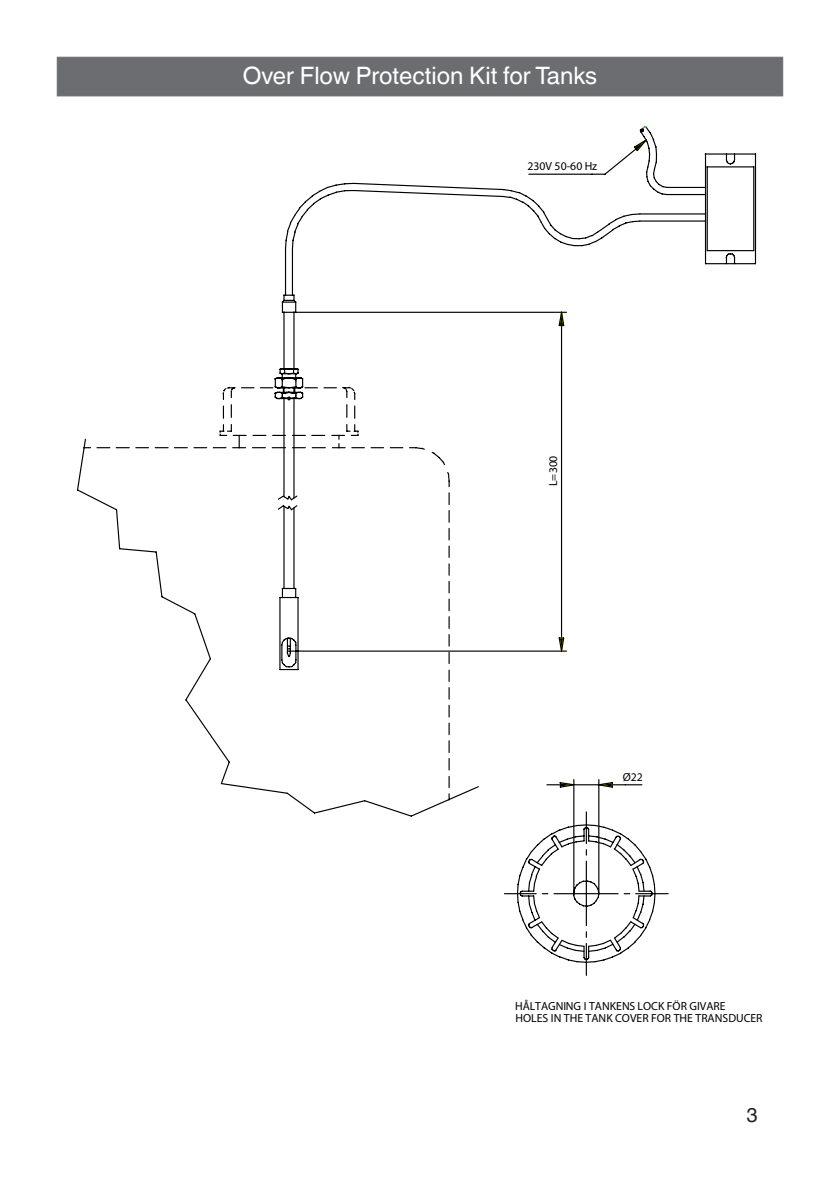
<style>
.page{position:relative;width:840px;height:1191px;background:#fff}
.page>*{position:absolute;margin:0;border:0;box-sizing:border-box;transform-origin:0 0}
.Layout_Prod{font:24px "Helvetica Linotype";color:#fff}
.t1{font:20px "Helvetica Linotype";color:#231f20}
.t2{font:11.8px/12.4px "Helvetica";color:#000}
</style>
<div class="page">
<div style="left:57px;top:57px;width:725px;height:39px;background:#6c6d70"></div>
<svg style="left:655px;top:153px;width:101px;height:112px"></svg>
<svg style="left:528px;top:125px;width:178px;height:90px"></svg>
<svg style="left:77px;top:182px;width:563px;height:615px"></svg>
<svg style="left:291px;top:189px;width:364px;height:628px"></svg>
<svg style="left:503px;top:778px;width:166px;height:198px"></svg>
<svg style="left:285px;top:395px;width:7px;height:6px"></svg>
<p class="Layout_Prod" style="left:243px;top:61px;width:355px">Over Flow Protection Kit for Tanks</p>
<p class="t2" style="left:527px;top:159px;width:71px">230V 50-60 Hz</p>
<p class="t2" style="left:546px;top:486px;width:32px;rotate:-90deg">L=300</p>
<p class="t2" style="left:622px;top:770px;width:21px">Ø22</p>
<p class="t2" style="left:514px;top:999px;width:249px">HÅLTAGNING I TANKENS LOCK FÖR GIVARE<br>HOLES IN THE TANK COVER FOR THE TRANSDUCER</p>
<p class="t1" style="left:746px;top:1103px;width:13px">3</p>
</div>
